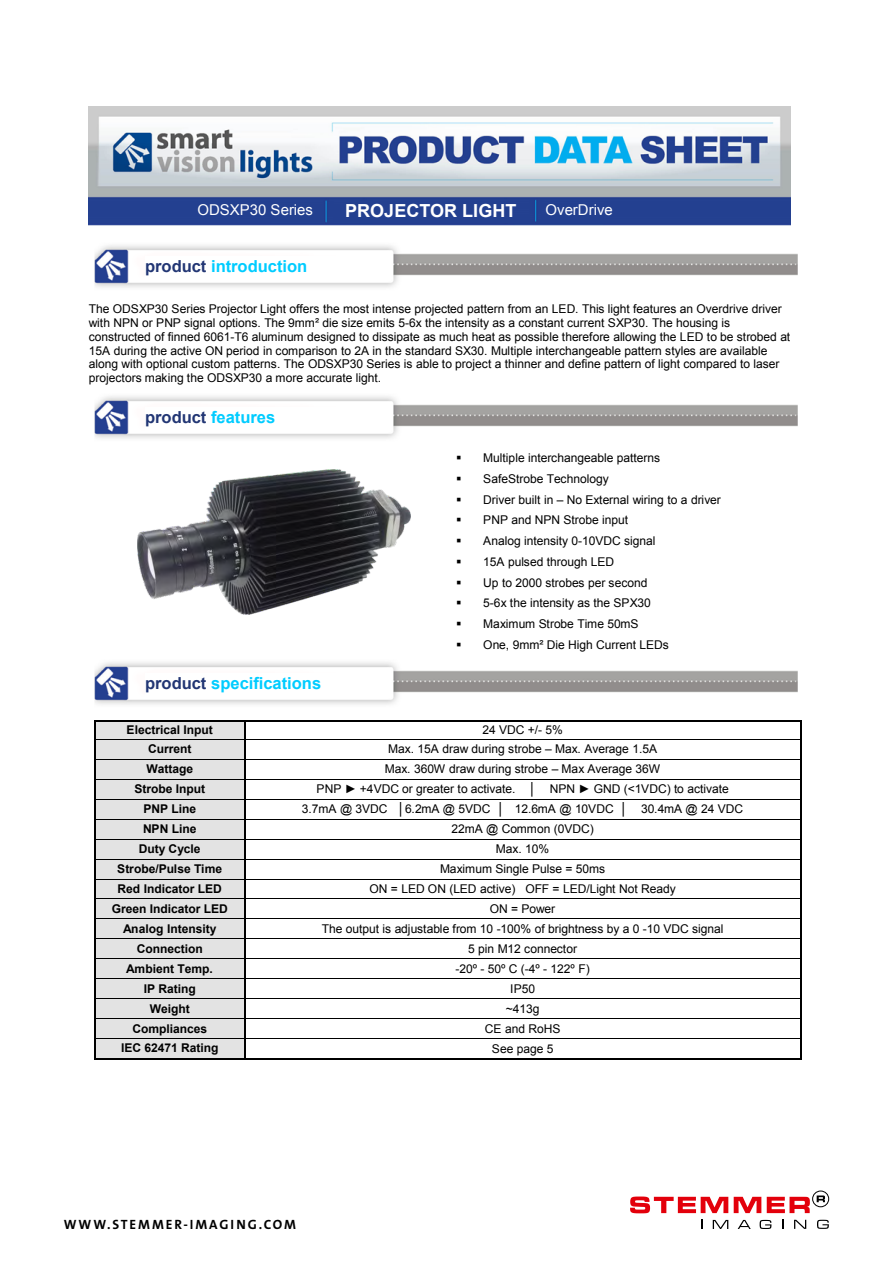
<style>
.page{position:relative;width:893px;height:1263px;background:#fff}
.page>*{position:absolute;margin:0;border:0;box-sizing:border-box;transform-origin:0 0}
.t1{font:700 18px "Arial";color:#fff}
.t2{font:700 16.5px "Arial";color:#0cf}
.t3{font:15px "Arial";color:#fff}
.t4{font:13.5px "The Sans LP7 Bld";letter-spacing:.145em;color:#000}
.t5{font:12px/13.8px "Arial";letter-spacing:-.005em;color:#000}
.t6{font:700 12px "Arial";color:#000}
.t7{font:12px "Arial";letter-spacing:-.005em;color:#000}
.s1{color:#223674}
.s2{font-style:inherit}
</style>
<div class="page">
<img style="left:89px;top:107px;width:702px;height:119px">
<div style="left:95px;top:722px;width:150px;height:17px;background:#e3e3e3"></div>
<hr style="left:95px;top:720px;width:149px;height:2px;background:#000">
<hr style="left:245px;top:720px;width:555px;height:2px;background:#000">
<div style="left:95px;top:740px;width:150px;height:19px;background:#e3e3e3"></div>
<hr style="left:95px;top:739px;width:149px;height:1px;background:#000">
<hr style="left:245px;top:739px;width:555px;height:1px;background:#000">
<div style="left:95px;top:760px;width:150px;height:19px;background:#e3e3e3"></div>
<hr style="left:95px;top:759px;width:149px;height:1px;background:#000">
<hr style="left:245px;top:759px;width:555px;height:1px;background:#000">
<div style="left:95px;top:779px;width:150px;height:20px;background:#e3e3e3"></div>
<hr style="left:95px;top:779px;width:149px;height:1px;background:#000">
<hr style="left:245px;top:779px;width:555px;height:1px;background:#000">
<div style="left:95px;top:799px;width:150px;height:20px;background:#e3e3e3"></div>
<hr style="left:95px;top:799px;width:149px;height:1px;background:#000">
<hr style="left:245px;top:799px;width:555px;height:1px;background:#000">
<div style="left:95px;top:819px;width:150px;height:20px;background:#e3e3e3"></div>
<hr style="left:95px;top:819px;width:149px;height:1px;background:#000">
<hr style="left:245px;top:819px;width:555px;height:1px;background:#000">
<div style="left:95px;top:839px;width:150px;height:20px;background:#e3e3e3"></div>
<hr style="left:95px;top:839px;width:149px;height:1px;background:#000">
<hr style="left:245px;top:839px;width:555px;height:1px;background:#000">
<div style="left:95px;top:859px;width:150px;height:20px;background:#e3e3e3"></div>
<hr style="left:95px;top:859px;width:149px;height:1px;background:#000">
<hr style="left:245px;top:859px;width:555px;height:1px;background:#000">
<div style="left:95px;top:879px;width:150px;height:19px;background:#e3e3e3"></div>
<hr style="left:95px;top:879px;width:149px;height:1px;background:#000">
<hr style="left:245px;top:879px;width:555px;height:1px;background:#000">
<div style="left:95px;top:899px;width:150px;height:19px;background:#e3e3e3"></div>
<hr style="left:95px;top:898px;width:149px;height:1px;background:#000">
<hr style="left:245px;top:898px;width:555px;height:1px;background:#000">
<div style="left:95px;top:919px;width:150px;height:19px;background:#e3e3e3"></div>
<hr style="left:95px;top:918px;width:149px;height:1px;background:#000">
<hr style="left:245px;top:918px;width:555px;height:1px;background:#000">
<div style="left:95px;top:939px;width:150px;height:19px;background:#e3e3e3"></div>
<hr style="left:95px;top:938px;width:149px;height:1px;background:#000">
<hr style="left:245px;top:938px;width:555px;height:1px;background:#000">
<div style="left:95px;top:959px;width:150px;height:19px;background:#e3e3e3"></div>
<hr style="left:95px;top:958px;width:149px;height:1px;background:#000">
<hr style="left:245px;top:958px;width:555px;height:1px;background:#000">
<div style="left:95px;top:979px;width:150px;height:19px;background:#e3e3e3"></div>
<hr style="left:95px;top:978px;width:149px;height:1px;background:#000">
<hr style="left:245px;top:978px;width:555px;height:1px;background:#000">
<div style="left:95px;top:999px;width:150px;height:19px;background:#e3e3e3"></div>
<hr style="left:95px;top:998px;width:149px;height:1px;background:#000">
<hr style="left:245px;top:998px;width:555px;height:1px;background:#000">
<div style="left:95px;top:1019px;width:150px;height:19px;background:#e3e3e3"></div>
<hr style="left:95px;top:1018px;width:149px;height:1px;background:#000">
<hr style="left:245px;top:1018px;width:555px;height:1px;background:#000">
<div style="left:95px;top:1039px;width:150px;height:19px;background:#e3e3e3"></div>
<hr style="left:95px;top:1038px;width:149px;height:1px;background:#000">
<hr style="left:245px;top:1038px;width:555px;height:1px;background:#000">
<svg style="left:94px;top:720px;width:1px;height:339px"></svg>
<hr style="left:95px;top:1058px;width:149px;height:1px;background:#000">
<svg style="left:244px;top:720px;width:1px;height:339px"></svg>
<hr style="left:245px;top:1058px;width:555px;height:1px;background:#000">
<svg style="left:800px;top:720px;width:1px;height:339px"></svg>
<img style="left:94px;top:396px;width:704px;height:43px">
<img style="left:145px;top:407px;width:245px;height:24px">
<img style="left:94px;top:245px;width:704px;height:43px">
<img style="left:145px;top:256px;width:245px;height:25px">
<img style="left:94px;top:662px;width:704px;height:43px">
<img style="left:145px;top:673px;width:245px;height:25px">
<img style="left:138px;top:469px;width:272px;height:145px">
<svg style="left:701px;top:1220px;width:2px;height:9px"></svg>
<svg style="left:713px;top:1220px;width:15px;height:9px"></svg>
<svg style="left:738px;top:1220px;width:13px;height:9px"></svg>
<svg style="left:760px;top:1220px;width:11px;height:9px"></svg>
<svg style="left:782px;top:1220px;width:2px;height:9px"></svg>
<svg style="left:794px;top:1220px;width:12px;height:9px"></svg>
<svg style="left:817px;top:1220px;width:12px;height:9px"></svg>
<svg style="left:630px;top:1196px;width:98px;height:17px"></svg>
<svg style="left:734px;top:1197px;width:27px;height:16px"></svg>
<svg style="left:767px;top:1197px;width:43px;height:16px"></svg>
<svg style="left:817px;top:1195px;width:8px;height:7px"></svg>
<div style="left:812px;top:1191px;width:17px;height:16px;border:1px solid #000;border-radius:50%"></div>
<h1 class="t1" style="left:345px;top:198px;width:173px">PROJECTOR LIGHT</h1>
<p class="t3" style="left:197px;top:200px;width:117px">ODSXP30 Series</p>
<p class="t3" style="left:546px;top:200px;width:69px">OverDrive</p>
<h2 class="t2" style="left:145px;top:255px;width:164px"><span class="s1">product</span> introduction</h2>
<p class="t5" style="left:89px;top:302px;width:703px">The ODSXP30 Series Projector Light offers the most intense projected pattern from an LED. This light features an Overdrive driver with NPN or PNP signal options. The 9mm² die size emits 5-6x the intensity as a constant current SXP30. The housing is constructed of finned 6061-T6 aluminum designed to dissipate as much heat as possible therefore allowing the LED to be strobed at 15A during the active ON period in comparison to 2A in the standard SX30. Multiple interchangeable pattern styles are available along with optional custom patterns. The ODSXP30 Series is able to project a thinner and define pattern of light compared to laser projectors making the ODSXP30 a more accurate light.</p>
<h2 class="t2" style="left:145px;top:406px;width:132px"><span class="s1">product</span> features</h2>
<h2 class="t2" style="left:145px;top:672px;width:178px"><span class="s1">product</span> specifications</h2>
<p class="t5" style="left:456px;top:451px;width:205px">▪ Multiple interchangeable patterns</p>
<p class="t5" style="left:456px;top:472px;width:154px">▪ SafeStrobe Technology</p>
<p class="t5" style="left:456px;top:493px;width:266px">▪ Driver built in <span class="s2">–</span> No External wiring to a driver</p>
<p class="t5" style="left:456px;top:513px;width:173px">▪ PNP and NPN Strobe input</p>
<p class="t5" style="left:456px;top:534px;width:201px">▪ Analog intensity 0-10VDC signal</p>
<p class="t5" style="left:456px;top:555px;width:159px">▪ 15A pulsed through LED</p>
<p class="t5" style="left:456px;top:575px;width:193px">▪ Up to 2000 strobes per second</p>
<p class="t5" style="left:456px;top:596px;width:196px">▪ 5-6x the intensity as the SPX30</p>
<p class="t5" style="left:456px;top:617px;width:184px">▪ Maximum Strobe Time 50mS</p>
<p class="t5" style="left:456px;top:638px;width:214px">▪ One, 9mm² Die High Current LEDs</p>
<p class="t6" style="left:127px;top:722px;width:88px">Electrical Input</p>
<p class="t5" style="left:482px;top:723px;width:82px">24 VDC +/- 5%</p>
<p class="t6" style="left:148px;top:741px;width:45px">Current</p>
<p class="t5" style="left:388px;top:742px;width:270px">Max. 15A draw during strobe <span class="s2">–</span> Max. Average 1.5A</p>
<p class="t6" style="left:146px;top:761px;width:48px">Wattage</p>
<p class="t5" style="left:385px;top:762px;width:277px">Max. 360W draw during strobe <span class="s2">–</span> Max Average 36W</p>
<p class="t6" style="left:134px;top:781px;width:72px">Strobe Input</p>
<p class="t7" style="left:317px;top:781px;width:414px">PNP ► +4VDC or greater to activate. │ NPN ► GND (&lt;1VDC) to activate</p>
<p class="t6" style="left:143px;top:801px;width:54px">PNP Line</p>
<p class="t7" style="left:302px;top:801px;width:443px"><span class="s2">3.7mA</span> @ 3VDC │6.2mA @ 5VDC │ 12.6mA @ 10VDC │ 30.4mA @ 24 VDC</p>
<p class="t6" style="left:143px;top:821px;width:55px">NPN Line</p>
<p class="t5" style="left:451px;top:822px;width:144px">22mA @ Common (0VDC)</p>
<p class="t6" style="left:139px;top:841px;width:63px">Duty Cycle</p>
<p class="t5" style="left:496px;top:842px;width:55px">Max. 10%</p>
<p class="t6" style="left:117px;top:861px;width:106px">Strobe/Pulse Time</p>
<p class="t5" style="left:440px;top:862px;width:167px">Maximum Single Pulse = 50ms</p>
<p class="t6" style="left:118px;top:881px;width:106px">Red Indicator LED</p>
<p class="t5" style="left:369px;top:882px;width:308px">ON = LED ON (LED active) OFF = LED/Light Not Ready</p>
<p class="t6" style="left:112px;top:901px;width:118px">Green Indicator LED</p>
<p class="t5" style="left:490px;top:902px;width:67px">ON = Power</p>
<p class="t6" style="left:123px;top:920px;width:95px">Analog Intensity</p>
<p class="t5" style="left:322px;top:922px;width:403px">The output is adjustable from 10 -100% of brightness by a 0 -10 VDC signal</p>
<p class="t6" style="left:137px;top:940px;width:68px">Connection</p>
<p class="t5" style="left:468px;top:942px;width:110px">5 pin M12 connector</p>
<p class="t6" style="left:126px;top:960px;width:88px">Ambient Temp.</p>
<p class="t5" style="left:455px;top:962px;width:136px">-20º - 50º C (-4º - 122º F)</p>
<p class="t6" style="left:144px;top:980px;width:54px">IP Rating</p>
<p class="t5" style="left:510px;top:982px;width:26px">IP50</p>
<p class="t6" style="left:150px;top:1000px;width:42px">Weight</p>
<p class="t5" style="left:506px;top:1002px;width:35px">~413g</p>
<p class="t6" style="left:132px;top:1020px;width:76px">Compliances</p>
<p class="t5" style="left:485px;top:1022px;width:77px">CE and RoHS</p>
<p class="t6" style="left:121px;top:1040px;width:99px">IEC 62471 Rating</p>
<p class="t5" style="left:492px;top:1041px;width:63px">See page 5</p>
<p class="t4" style="left:64px;top:1215px;width:234px">WWW.STEMMER-IMAGING.COM</p>
</div>
